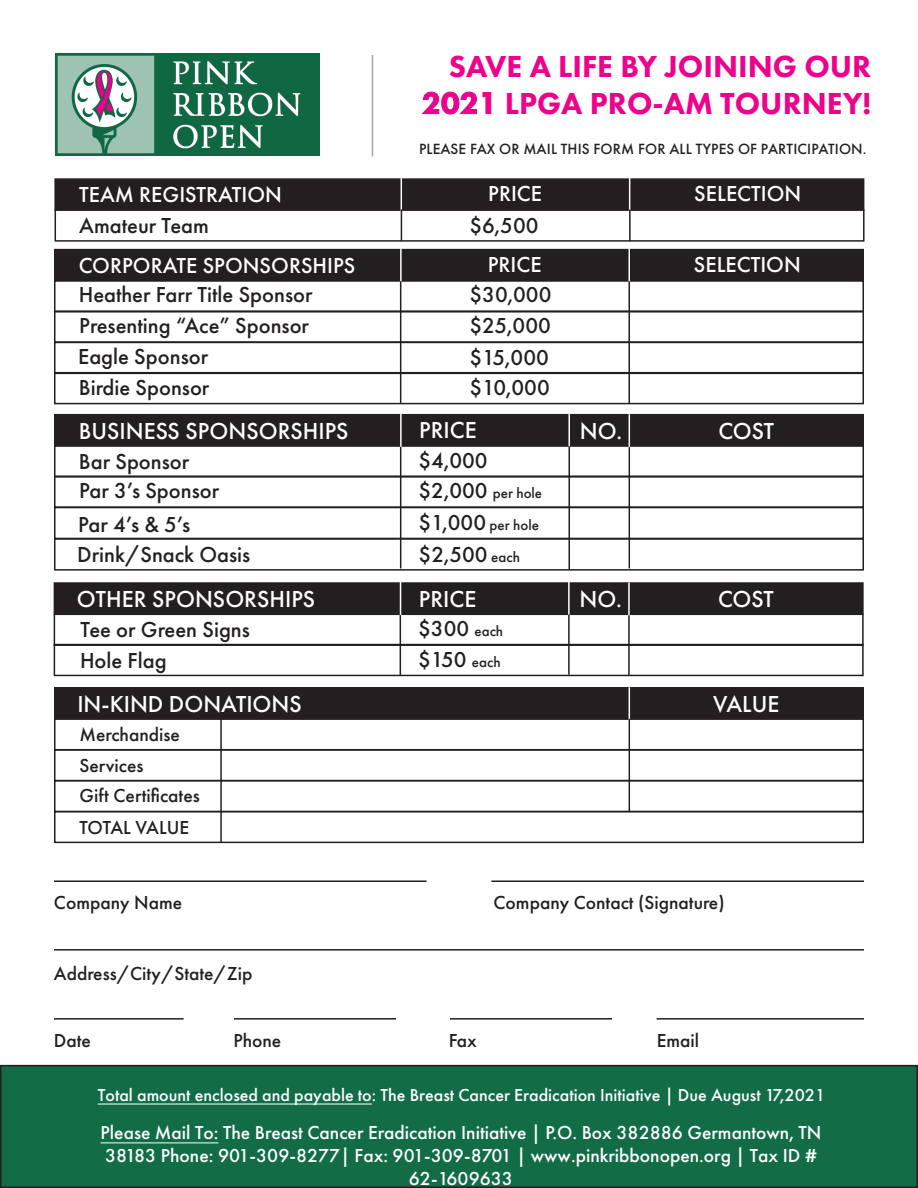
<style>
.page{position:relative;width:918px;height:1188px;background:#fff}
.page>*{position:absolute;margin:0;border:0;box-sizing:border-box;transform-origin:0 0}
.t1{font:800 31.5px/37px "Futura PT";color:#ed028c;text-align:right}
.t2{font:500 24px "Futura PT";color:#fff}
.t3{font:500 22.5px "Futura PT";color:#231f20}
.t4{font:500 22.5px "Futura PT";color:#fff}
.t5{font:500 19.5px/23.1px "Futura PT";color:#fff;text-align:center}
.t6{font:500 19.5px "Futura PT";color:#231f20}
.t7{font:500 18px "Futura PT";color:#fff}
.t8{font:500 15.3px "Futura PT";letter-spacing:.01em;color:#231f20}
.t9{font:500 15px "Futura PT";color:#231f20}
.s1{font-size:22.5px}
.s2{font-size:15px}
</style>
<div class="page">
<img style="left:56px;top:53px;width:264px;height:102px">
<hr style="left:372px;top:55px;width:1px;height:102px;background:#231f20">
<div style="left:54px;top:280px;width:810px;height:33px;border:2px solid #231f20"></div>
<div style="left:54px;top:310px;width:810px;height:33px;border:2px solid #231f20"></div>
<div style="left:54px;top:342px;width:810px;height:32px;border:2px solid #231f20"></div>
<div style="left:54px;top:372px;width:810px;height:32px;border:2px solid #231f20"></div>
<hr style="left:400px;top:281px;width:1px;height:122px;background:#231f20">
<div style="left:55px;top:250px;width:808px;height:30px;background:#231f20"></div>
<div style="left:54px;top:249px;width:810px;height:32px;border:2px solid #231f20"></div>
<hr style="left:628px;top:281px;width:2px;height:122px;background:#231f20">
<hr style="left:400px;top:249px;width:2px;height:32px;background:#fff">
<hr style="left:628px;top:249px;width:2px;height:32px;background:#fff">
<div style="left:54px;top:445px;width:810px;height:33px;border:2px solid #231f20"></div>
<div style="left:54px;top:475px;width:810px;height:33px;border:2px solid #231f20"></div>
<div style="left:54px;top:507px;width:810px;height:32px;border:2px solid #231f20"></div>
<div style="left:55px;top:415px;width:808px;height:31px;background:#231f20"></div>
<div style="left:54px;top:414px;width:810px;height:32px;border:2px solid #231f20"></div>
<hr style="left:400px;top:414px;width:2px;height:33px;background:#fff">
<hr style="left:568px;top:414px;width:2px;height:32px;background:#fff">
<hr style="left:400px;top:447px;width:1px;height:121px;background:#231f20">
<hr style="left:568px;top:447px;width:2px;height:123px;background:#231f20">
<hr style="left:629px;top:414px;width:1px;height:33px;background:#fff">
<hr style="left:629px;top:447px;width:1px;height:121px;background:#231f20">
<div style="left:54px;top:644px;width:810px;height:32px;border:2px solid #231f20"></div>
<div style="left:54px;top:583px;width:809px;height:31px;background:#231f20"></div>
<div style="left:54px;top:582px;width:810px;height:33px;border:2px solid #231f20"></div>
<hr style="left:400px;top:582px;width:1px;height:33px;background:#fff">
<hr style="left:568px;top:582px;width:2px;height:33px;background:#fff">
<hr style="left:400px;top:615px;width:1px;height:60px;background:#231f20">
<hr style="left:568px;top:615px;width:2px;height:60px;background:#231f20">
<hr style="left:628px;top:583px;width:2px;height:32px;background:#fff">
<hr style="left:628px;top:615px;width:2px;height:60px;background:#231f20">
<div style="left:54px;top:718px;width:810px;height:32px;border:2px solid #231f20"></div>
<div style="left:55px;top:688px;width:808px;height:31px;background:#231f20"></div>
<div style="left:54px;top:687px;width:810px;height:32px;border:2px solid #231f20"></div>
<hr style="left:629px;top:687px;width:1px;height:33px;background:#fff">
<hr style="left:629px;top:719px;width:1px;height:31px;background:#231f20">
<div style="left:54px;top:749px;width:810px;height:32px;border:2px solid #231f20"></div>
<hr style="left:629px;top:750px;width:1px;height:31px;background:#231f20">
<div style="left:54px;top:780px;width:810px;height:32px;border:2px solid #231f20"></div>
<div style="left:1px;top:1066px;width:916px;height:121px;background:#126d47"></div>
<div style="left:0;top:1065px;width:918px;height:123px;border:2px solid #231f20"></div>
<hr style="left:629px;top:780px;width:1px;height:32px;background:#231f20">
<div style="left:54px;top:811px;width:810px;height:32px;border:2px solid #231f20"></div>
<hr style="left:54px;top:880px;width:373px;height:2px;background:#231f20">
<hr style="left:491px;top:880px;width:373px;height:2px;background:#231f20">
<hr style="left:54px;top:949px;width:810px;height:2px;background:#231f20">
<hr style="left:54px;top:1018px;width:130px;height:2px;background:#231f20">
<hr style="left:234px;top:1018px;width:162px;height:2px;background:#231f20">
<hr style="left:450px;top:1018px;width:162px;height:2px;background:#231f20">
<hr style="left:657px;top:1018px;width:207px;height:2px;background:#231f20">
<hr style="left:220px;top:716px;width:2px;height:126px;background:#231f20">
<div style="left:54px;top:538px;width:810px;height:33px;border:2px solid #231f20"></div>
<div style="left:55px;top:179px;width:809px;height:31px;background:#231f20"></div>
<div style="left:54px;top:178px;width:810px;height:33px;border:2px solid #231f20"></div>
<div style="left:55px;top:209px;width:810px;height:33px;border:2px solid #231f20"></div>
<hr style="left:401px;top:178px;width:1px;height:34px;background:#fff">
<hr style="left:401px;top:209px;width:1px;height:32px;background:#231f20">
<hr style="left:629px;top:178px;width:1px;height:33px;background:#fff">
<hr style="left:629px;top:210px;width:2px;height:31px;background:#231f20">
<hr style="left:98px;top:1104px;width:274px;height:1px;background:#fff">
<hr style="left:101px;top:1142px;width:117px;height:1px;background:#fff">
<p class="t1" style="left:422px;top:47px;width:451px">SAVE A LIFE BY JOINING OUR<br>2021 LPGA PRO-AM TOURNEY!</p>
<p class="t8" style="left:419px;top:139px;width:449px">PLEASE FAX OR MAIL THIS FORM FOR ALL TYPES OF PARTICIPATION.</p>
<p class="t4" style="left:79px;top:181px;width:204px">TEAM REGISTRATION</p>
<p class="t4" style="left:488px;top:180px;width:55px">PRICE</p>
<p class="t4" style="left:694px;top:180px;width:109px">SELECTION</p>
<p class="t3" style="left:79px;top:211px;width:131px">Amateur Team</p>
<p class="t3" style="left:469px;top:212px;width:71px">$6,500</p>
<p class="t4" style="left:79px;top:252px;width:278px">CORPORATE SPONSORSHIPS</p>
<p class="t4" style="left:488px;top:251px;width:55px">PRICE</p>
<p class="t4" style="left:694px;top:251px;width:109px">SELECTION</p>
<p class="t3" style="left:79px;top:281px;width:235px">Heather Farr Title Sponsor</p>
<p class="t3" style="left:79px;top:312px;width:231px">Presenting “Ace” Sponsor</p>
<p class="t3" style="left:78px;top:343px;width:132px">Eagle Sponsor</p>
<p class="t3" style="left:79px;top:374px;width:132px">Birdie Sponsor</p>
<p class="t3" style="left:470px;top:281px;width:83px">$30,000</p>
<p class="t3" style="left:470px;top:312px;width:83px">$25,000</p>
<p class="t3" style="left:470px;top:344px;width:81px">$15,000</p>
<p class="t3" style="left:470px;top:374px;width:82px">$10,000</p>
<p class="t2" style="left:79px;top:416px;width:271px">BUSINESS SPONSORSHIPS</p>
<p class="t2" style="left:419px;top:416px;width:59px">PRICE</p>
<p class="t2" style="left:580px;top:416px;width:44px">NO.</p>
<p class="t2" style="left:719px;top:416px;width:57px">COST</p>
<p class="t3" style="left:79px;top:448px;width:112px">Bar Sponsor</p>
<p class="t3" style="left:79px;top:477px;width:142px">Par 3’s Sponsor</p>
<p class="t3" style="left:78px;top:511px;width:113px">Par 4’s &amp; 5’s</p>
<p class="t3" style="left:419px;top:446px;width:71px">$4,000</p>
<p class="t9" style="left:419px;top:484px;width:125px"><span class="s1">$2,000</span> per hole</p>
<p class="t9" style="left:418px;top:516px;width:122px"><span class="s1">$1,000</span> per hole</p>
<p class="t3" style="left:77px;top:541px;width:175px">Drink/Snack Oasis</p>
<p class="t3" style="left:419px;top:541px;width:103px">$2,500 <span class="s2">each</span></p>
<p class="t2" style="left:77px;top:585px;width:240px">OTHER SPONSORSHIPS</p>
<p class="t2" style="left:419px;top:584px;width:59px">PRICE</p>
<p class="t2" style="left:580px;top:585px;width:44px">NO.</p>
<p class="t2" style="left:718px;top:585px;width:57px">COST</p>
<p class="t3" style="left:81px;top:616px;width:171px">Tee or Green Signs</p>
<p class="t3" style="left:80px;top:647px;width:88px">Hole Flag</p>
<p class="t3" style="left:418px;top:615px;width:87px">$300 <span class="s2">each</span></p>
<p class="t3" style="left:418px;top:646px;width:84px">$150 <span class="s2">each</span></p>
<p class="t2" style="left:77px;top:690px;width:226px">IN-KIND DONATIONS</p>
<p class="t2" style="left:713px;top:689px;width:68px">VALUE</p>
<p class="t6" style="left:80px;top:723px;width:102px">Merchandise</p>
<p class="t6" style="left:80px;top:754px;width:66px">Services</p>
<p class="t6" style="left:80px;top:784px;width:122px">Gift Certificates</p>
<p class="t6" style="left:80px;top:815px;width:111px">TOTAL VALUE</p>
<p class="t6" style="left:54px;top:891px;width:130px">Company Name</p>
<p class="t6" style="left:494px;top:891px;width:233px">Company Contact (Signature)</p>
<p class="t6" style="left:54px;top:962px;width:200px">Address/City/State/Zip</p>
<p class="t6" style="left:54px;top:1029px;width:39px">Date</p>
<p class="t6" style="left:234px;top:1029px;width:49px">Phone</p>
<p class="t6" style="left:449px;top:1029px;width:30px">Fax</p>
<p class="t6" style="left:657px;top:1029px;width:44px">Email</p>
<p class="t7" style="left:98px;top:1084px;width:729px">Total amount enclosed and payable to: The Breast Cancer Eradication Initiative | Due August 17,2021</p>
<p class="t5" style="left:101px;top:1121px;width:722px">Please Mail To: The Breast Cancer Eradication Initiative | P.O. Box 382886 Germantown, TN<br>38183 Phone: 901-309-8277| Fax: 901-309-8701 | www.pinkribbonopen.org | Tax ID #<br>62-1609633</p>
</div>
